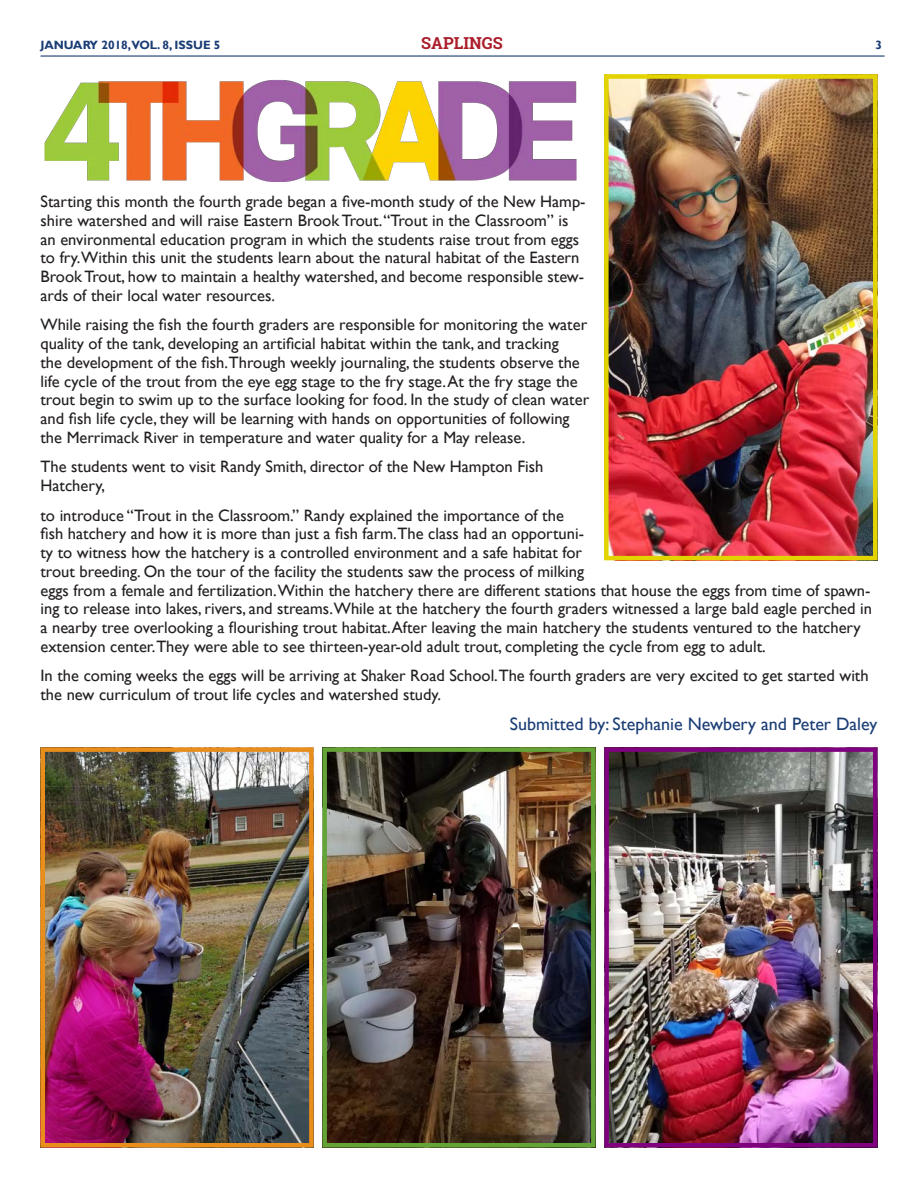
<style>
.page{position:relative;width:918px;height:1188px;background:#fff}
.page>*{position:absolute;margin:0;border:0;box-sizing:border-box;transform-origin:0 0}
.Byline{font:18px "Gill Sans";color:#1a3d75}
.Text{font:16.5px/18.8px "Gill Sans";color:#231f20}
.t1{font:700 16.5px "Roboto Slab";color:#ab1e2c}
.t2{font:700 12px "Gill Sans";color:#1a3d75}
</style>
<div class="page">
<hr style="left:40px;top:55px;width:845px;height:2px;background:#1a3d75">
<img style="left:609px;top:79px;width:264px;height:476px">
<div style="left:604px;top:74px;width:274px;height:486px;border:4px solid #e3d301"></div>
<img style="left:609px;top:752px;width:264px;height:391px">
<div style="left:604px;top:747px;width:274px;height:401px;border:4px solid #7f017e"></div>
<img style="left:327px;top:752px;width:264px;height:391px">
<div style="left:322px;top:747px;width:274px;height:401px;border:4px solid #64a336"></div>
<img style="left:45px;top:752px;width:264px;height:391px">
<div style="left:40px;top:747px;width:274px;height:401px;border:4px solid #e98d1b"></div>
<img style="left:44px;top:79px;width:533px;height:102px">
<p class="t2" style="left:40px;top:37px;width:182px">JANUARY 2018,VOL. 8, ISSUE 5</p>
<p class="t1" style="left:421px;top:31px;width:83px">SAPLINGS</p>
<p class="t2" style="left:875px;top:37px;width:8px">3</p>
<p class="Text" style="left:40px;top:192px;width:547px">Starting this month the fourth grade began a five-month study of the New Hamp&shy;shire watershed and will raise Eastern Brook Trout. “Trout in the Classroom” is an environmental education program in which the students raise trout from eggs to fry.Within this unit the students learn about the natural habitat of the Eastern Brook Trout, how to maintain a healthy watershed, and become responsible stew&shy;ards of their local water resources.</p>
<p class="Text" style="left:40px;top:315px;width:550px">While raising the fish the fourth graders are responsible for monitoring the water quality of the tank, developing an artificial habitat within the tank, and tracking<br>the development of the fish.Through weekly journaling, the students observe the life cycle of the trout from the eye egg stage to the fry stage. At the fry stage the trout begin to swim up to the surface looking for food. In the study of clean water and fish life cycle, they will be learning with hands on opportunities of following the Merrimack River in temperature and water quality for a May release.</p>
<p class="Text" style="left:40px;top:457px;width:504px">The students went to visit Randy Smith, director of the New Hampton Fish<br>Hatchery,</p>
<p class="Text" style="left:40px;top:506px;width:833px">to introduce “Trout in the Classroom.” Randy explained the importance of the<br>fish hatchery and how it is more than just a fish farm.The class had an opportuni-<br>ty to witness how the hatchery is a controlled environment and a safe habitat for<br>trout breeding. On the tour of the facility the students saw the process of milking<br>eggs from a female and fertilization.Within the hatchery there are different stations that house the eggs from time of spawn&shy;ing to release into lakes, rivers, and streams.While at the hatchery the fourth graders witnessed a large bald eagle perched in a nearby tree overlooking a flourishing trout habitat. After leaving the main hatchery the students ventured to the hatchery extension center.They were able to see thirteen-year-old adult trout, completing the cycle from egg to adult.</p>
<p class="Text" style="left:40px;top:666px;width:830px">In the coming weeks the eggs will be arriving at Shaker Road School.The fourth graders are very excited to get started with the new curriculum of trout life cycles and watershed study.</p>
<p class="Byline" style="left:510px;top:713px;width:369px">Submitted by: Stephanie Newbery and Peter Daley</p>
</div>
